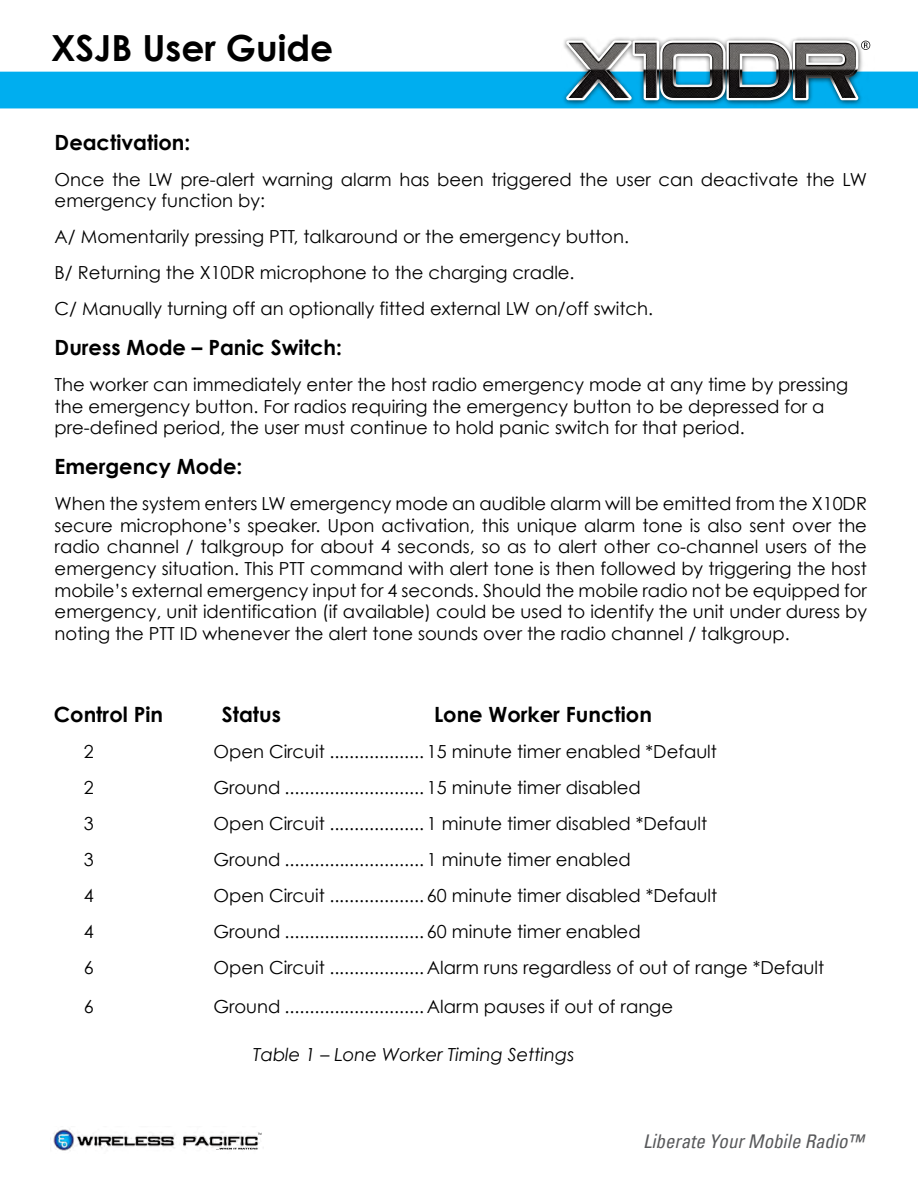
<style>
.page{position:relative;width:918px;height:1188px;background:#fff}
.page>*{position:absolute;margin:0;border:0;box-sizing:border-box;transform-origin:0 0}
.t1{font:700 36px "Century Gothic";color:#000}
.TOC_LEVEL1{font:700 21px "Century Gothic";color:#000}
.t2{font:italic condensed 18.9px "Univers";color:#58595b}
.TOC_LEVEL1-2{font:18px/21.6px "Century Gothic";color:#000}
.TOC_LEVEL1-3{font:italic 18px "Century Gothic";color:#000}
</style>
<div class="page">
<div style="left:0;top:72px;width:918px;height:36px;background:#00aeef"></div>
<img style="left:562px;top:37px;width:313px;height:68px">
<img style="left:566px;top:40px;width:292px;height:60px">
<img style="left:50px;top:1129px;width:214px;height:22px">
<img style="left:183px;top:1137px;width:74px;height:9px">
<h1 class="t1" style="left:51px;top:25px;width:284px">XSJB User Guide</h1>
<p class="TOC_LEVEL1" style="left:55px;top:129px;width:137px">Deactivation:</p>
<p class="TOC_LEVEL1-2" style="left:55px;top:168px;width:814px">Once the LW pre-alert warning alarm has been triggered the user can deactivate the LW emergency function by:</p>
<p class="TOC_LEVEL1-2" style="left:55px;top:226px;width:576px">A/ Momentarily pressing PTT, talkaround or the emergency button.</p>
<p class="TOC_LEVEL1-2" style="left:55px;top:262px;width:521px">B/ Returning the X10DR microphone to the charging cradle.</p>
<p class="TOC_LEVEL1-2" style="left:55px;top:298px;width:600px">C/ Manually turning off an optionally fitted external LW on/off switch.</p>
<p class="TOC_LEVEL1" style="left:55px;top:334px;width:289px">Duress Mode – Panic Switch:</p>
<p class="TOC_LEVEL1-2" style="left:55px;top:374px;width:795px">The worker can immediately enter the host radio emergency mode at any time by pressing the emergency button. For radios requiring the emergency button to be depressed for a pre-defined period, the user must continue to hold panic switch for that period.</p>
<p class="TOC_LEVEL1" style="left:55px;top:453px;width:189px">Emergency Mode:</p>
<p class="TOC_LEVEL1-2" style="left:55px;top:493px;width:814px;text-align:justify">When the system enters LW emergency mode an audible alarm will be emitted from the X10DR secure microphone’s speaker. Upon activation, this unique alarm tone is also sent over the radio channel / talkgroup for about 4 seconds, so as to alert other co-channel users of the emergency situation. This PTT command with alert tone is then followed by triggering the host mobile’s external emergency input for 4 seconds. Should the mobile radio not be equipped for emergency, unit identification (if available) could be used to identify the unit under duress by noting the PTT ID whenever the alert tone sounds over the radio channel / talkgroup.</p>
<p class="TOC_LEVEL1" style="left:54px;top:701px;width:111px">Control Pin</p>
<p class="TOC_LEVEL1" style="left:222px;top:701px;width:61px">Status</p>
<p class="TOC_LEVEL1" style="left:434px;top:701px;width:219px">Lone Worker Function</p>
<p class="TOC_LEVEL1-2" style="left:84px;top:740px;width:11px">2</p>
<p class="TOC_LEVEL1-2" style="left:213px;top:740px;width:505px">Open Circuit ................... 15 minute timer enabled *Default</p>
<p class="TOC_LEVEL1-2" style="left:84px;top:776px;width:11px">2</p>
<p class="TOC_LEVEL1-2" style="left:213px;top:776px;width:429px">Ground ............................ 15 minute timer disabled</p>
<p class="TOC_LEVEL1-2" style="left:84px;top:812px;width:11px">3</p>
<p class="TOC_LEVEL1-2" style="left:213px;top:812px;width:495px">Open Circuit ................... 1 minute timer disabled *Default</p>
<p class="TOC_LEVEL1-2" style="left:84px;top:848px;width:11px">3</p>
<p class="TOC_LEVEL1-2" style="left:213px;top:848px;width:419px">Ground ............................ 1 minute timer enabled</p>
<p class="TOC_LEVEL1-2" style="left:84px;top:884px;width:11px">4</p>
<p class="TOC_LEVEL1-2" style="left:213px;top:884px;width:505px">Open Circuit ................... 60 minute timer disabled *Default</p>
<p class="TOC_LEVEL1-2" style="left:84px;top:921px;width:11px">4</p>
<p class="TOC_LEVEL1-2" style="left:213px;top:921px;width:429px">Ground ............................ 60 minute timer enabled</p>
<p class="TOC_LEVEL1-2" style="left:84px;top:957px;width:11px">6</p>
<p class="TOC_LEVEL1-2" style="left:213px;top:957px;width:612px">Open Circuit ................... Alarm runs regardless of out of range *Default</p>
<p class="TOC_LEVEL1-2" style="left:84px;top:995px;width:11px">6</p>
<p class="TOC_LEVEL1-2" style="left:213px;top:995px;width:461px">Ground ............................ Alarm pauses if out of range</p>
<p class="TOC_LEVEL1-3" style="left:253px;top:1044px;width:323px">Table 1 – Lone Worker Timing Settings</p>
<p class="t2" style="left:643px;top:1129px;width:222px">Liberate Your Mobile Radio™</p>
</div>
